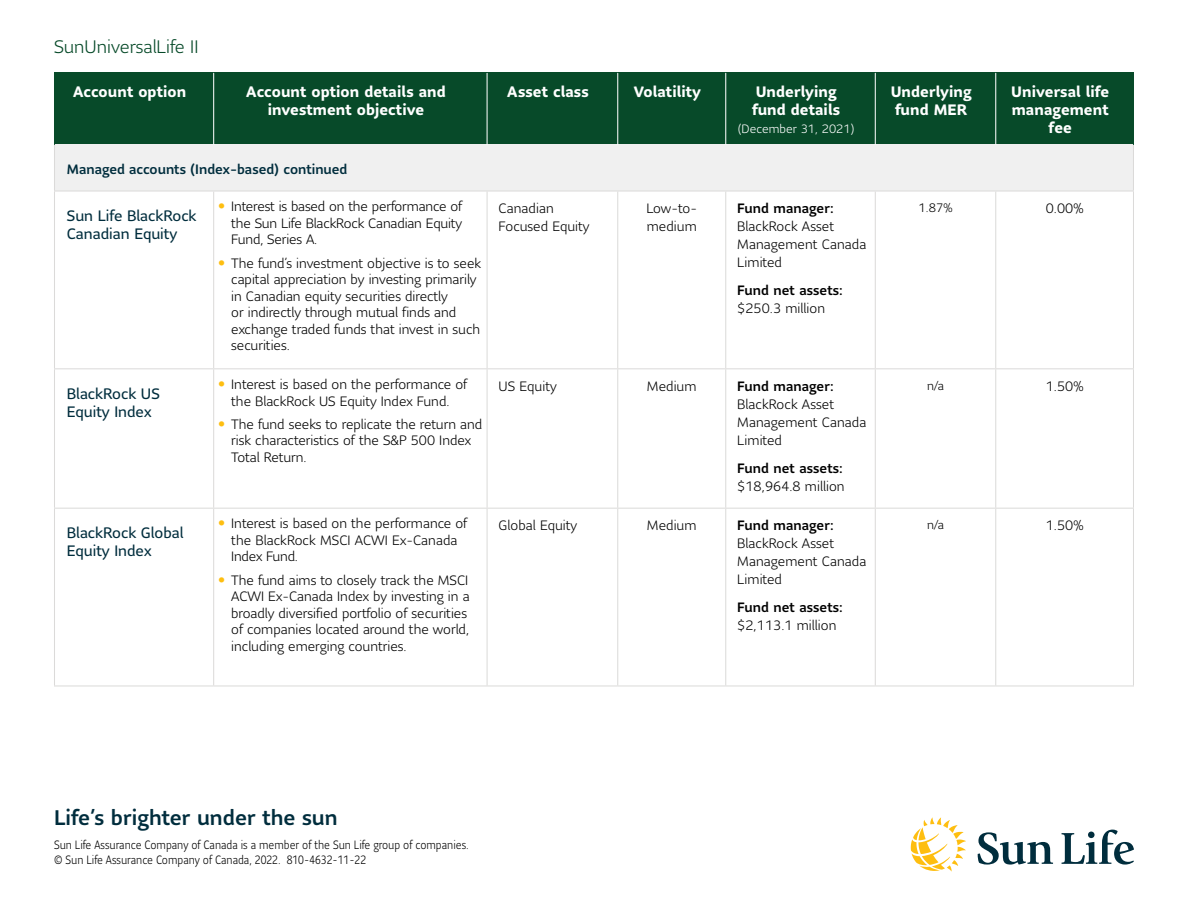
<style>
.page{position:relative;width:1188px;height:918px;background:#fff}
.page>*{position:absolute;margin:0;border:0;box-sizing:border-box;transform-origin:0 0}
.t1{font:500 21px "Sun Life Sans";color:#002d3d}
.t2{font:300 18px "Sun Life Sans";color:#074a29}
.t3{font:700 15px/18px "Sun Life Sans";letter-spacing:.005em;color:#fff;text-align:center}
.t4{font:15px/18px "Sun Life Sans";color:#002d3d}
.t5{font:300 13.5px/16.5px "Sun Life Sans";color:#000}
.t6{font:500 13.5px "Sun Life Sans";letter-spacing:.005em;color:#000}
.t7{font:500 13.5px "Sun Life Sans";color:#002d3d}
.t8{font:300 12.15px "Sun Life Sans";color:#000}
.t9{font:300 12px/15px "Sun Life Sans Condensed";color:#000}
.t10{font:300 12px "Sun Life Sans";letter-spacing:.005em;color:#fff}
.s1{font-size:15px;color:#febe10}
</style>
<div class="page">
<div style="left:55px;top:73px;width:1078px;height:72px;background:#074a29"></div>
<div style="left:55px;top:145px;width:1078px;height:46px;background:#f0f0f0"></div>
<hr style="left:54px;top:145px;width:1px;height:46px;background:#dbdad9">
<hr style="left:1133px;top:145px;width:1px;height:46px;background:#dbdad9">
<hr style="left:54px;top:191px;width:160px;height:1px;background:#dbdad9">
<hr style="left:54px;top:192px;width:1px;height:176px;background:#dbdad9">
<hr style="left:214px;top:191px;width:273px;height:1px;background:#dbdad9">
<hr style="left:213px;top:192px;width:1px;height:176px;background:#dbdad9">
<hr style="left:487px;top:191px;width:131px;height:1px;background:#dbdad9">
<hr style="left:487px;top:192px;width:1px;height:176px;background:#dbdad9">
<hr style="left:618px;top:191px;width:108px;height:1px;background:#dbdad9">
<hr style="left:617px;top:192px;width:1px;height:176px;background:#dbdad9">
<hr style="left:726px;top:191px;width:149px;height:1px;background:#dbdad9">
<hr style="left:725px;top:192px;width:1px;height:176px;background:#dbdad9">
<hr style="left:875px;top:191px;width:121px;height:1px;background:#dbdad9">
<hr style="left:875px;top:192px;width:1px;height:176px;background:#dbdad9">
<hr style="left:996px;top:191px;width:138px;height:1px;background:#dbdad9">
<hr style="left:995px;top:192px;width:1px;height:176px;background:#dbdad9">
<hr style="left:1133px;top:192px;width:1px;height:176px;background:#dbdad9">
<hr style="left:54px;top:368px;width:160px;height:1px;background:#dbdad9">
<hr style="left:54px;top:369px;width:1px;height:139px;background:#dbdad9">
<hr style="left:214px;top:368px;width:273px;height:1px;background:#dbdad9">
<hr style="left:213px;top:369px;width:1px;height:139px;background:#dbdad9">
<hr style="left:487px;top:368px;width:131px;height:1px;background:#dbdad9">
<hr style="left:487px;top:369px;width:1px;height:139px;background:#dbdad9">
<hr style="left:618px;top:368px;width:108px;height:1px;background:#dbdad9">
<hr style="left:617px;top:369px;width:1px;height:139px;background:#dbdad9">
<hr style="left:726px;top:368px;width:149px;height:1px;background:#dbdad9">
<hr style="left:725px;top:369px;width:1px;height:139px;background:#dbdad9">
<hr style="left:875px;top:368px;width:121px;height:1px;background:#dbdad9">
<hr style="left:875px;top:369px;width:1px;height:139px;background:#dbdad9">
<hr style="left:996px;top:368px;width:138px;height:1px;background:#dbdad9">
<hr style="left:995px;top:369px;width:1px;height:139px;background:#dbdad9">
<hr style="left:1133px;top:369px;width:1px;height:139px;background:#dbdad9">
<hr style="left:54px;top:508px;width:160px;height:1px;background:#dbdad9">
<hr style="left:54px;top:509px;width:1px;height:176px;background:#dbdad9">
<hr style="left:214px;top:508px;width:273px;height:1px;background:#dbdad9">
<hr style="left:213px;top:509px;width:1px;height:176px;background:#dbdad9">
<hr style="left:487px;top:508px;width:131px;height:1px;background:#dbdad9">
<hr style="left:487px;top:509px;width:1px;height:176px;background:#dbdad9">
<hr style="left:618px;top:508px;width:108px;height:1px;background:#dbdad9">
<hr style="left:617px;top:509px;width:1px;height:176px;background:#dbdad9">
<hr style="left:726px;top:508px;width:149px;height:1px;background:#dbdad9">
<hr style="left:725px;top:509px;width:1px;height:176px;background:#dbdad9">
<hr style="left:875px;top:508px;width:121px;height:1px;background:#dbdad9">
<hr style="left:875px;top:509px;width:1px;height:176px;background:#dbdad9">
<hr style="left:996px;top:508px;width:138px;height:1px;background:#dbdad9">
<hr style="left:995px;top:509px;width:1px;height:176px;background:#dbdad9">
<hr style="left:1133px;top:509px;width:1px;height:176px;background:#dbdad9">
<hr style="left:54px;top:685px;width:160px;height:1px;background:#dbdad9">
<hr style="left:214px;top:685px;width:273px;height:1px;background:#dbdad9">
<hr style="left:487px;top:685px;width:131px;height:1px;background:#dbdad9">
<hr style="left:618px;top:685px;width:108px;height:1px;background:#dbdad9">
<hr style="left:726px;top:685px;width:149px;height:1px;background:#dbdad9">
<hr style="left:875px;top:685px;width:121px;height:1px;background:#dbdad9">
<hr style="left:996px;top:685px;width:138px;height:1px;background:#dbdad9">
<hr style="left:213px;top:73px;width:1px;height:72px;background:#fff">
<hr style="left:487px;top:73px;width:1px;height:72px;background:#fff">
<hr style="left:617px;top:73px;width:1px;height:72px;background:#fff">
<hr style="left:725px;top:73px;width:1px;height:72px;background:#fff">
<hr style="left:875px;top:73px;width:1px;height:72px;background:#fff">
<hr style="left:995px;top:73px;width:1px;height:72px;background:#fff">
<hr style="left:54px;top:72px;width:160px;height:1px;background:#074a29">
<hr style="left:54px;top:73px;width:1px;height:72px;background:#074a29">
<hr style="left:214px;top:72px;width:273px;height:1px;background:#074a29">
<hr style="left:487px;top:72px;width:131px;height:1px;background:#074a29">
<hr style="left:618px;top:72px;width:108px;height:1px;background:#074a29">
<hr style="left:726px;top:72px;width:149px;height:1px;background:#074a29">
<hr style="left:875px;top:72px;width:121px;height:1px;background:#074a29">
<hr style="left:996px;top:72px;width:138px;height:1px;background:#074a29">
<hr style="left:1133px;top:73px;width:1px;height:72px;background:#074a29">
<svg style="left:978px;top:832px;width:75px;height:33px"></svg>
<svg style="left:1062px;top:830px;width:72px;height:35px"></svg>
<svg style="left:911px;top:818px;width:55px;height:53px"></svg>
<h2 class="t2" style="left:54px;top:34px;width:146px">SunUniversalLife II</h2>
<p class="t3" style="left:73px;top:83px;width:115px">Account option</p>
<p class="t3" style="left:246px;top:83px;width:201px">Account option details and investment objective</p>
<p class="t3" style="left:507px;top:83px;width:83px">Asset class</p>
<p class="t3" style="left:634px;top:83px;width:69px">Volatility</p>
<p class="t3" style="left:752px;top:83px;width:90px;text-align:left">Underlying fund details</p>
<p class="t10" style="left:738px;top:121px;width:118px">(December 31, 2021)</p>
<p class="t7" style="left:67px;top:160px;width:282px">Managed accounts (Index-based) continued</p>
<p class="t4" style="left:67px;top:206px;width:131px">Sun Life BlackRock<br>Canadian Equity</p>
<p class="t5" style="left:231px;top:198px;width:233px;text-align:justify;text-indent:-14px"><span class="s1">•</span> Interest is based on the performance of the Sun Life BlackRock Canadian Equity Fund, Series A.</p>
<p class="t5" style="left:231px;top:254px;width:251px;text-indent:-14px"><span class="s1">•</span> The fund’s investment objective is to seek capital appreciation by investing primarily in Canadian equity securities directly<br>or indirectly through mutual finds and exchange traded funds that invest in such securities.</p>
<p class="t4" style="left:67px;top:384px;width:94px">BlackRock US<br>Equity Index</p>
<p class="t5" style="left:218px;top:376px;width:251px;text-align:center"><span class="s1">•</span> Interest is based on the performance of the BlackRock US Equity Index Fund.</p>
<p class="t5" style="left:231px;top:416px;width:253px;text-indent:-14px"><span class="s1">•</span> The fund seeks to replicate the return and risk characteristics of the S&amp;P 500 Index<br>Total Return.</p>
<p class="t4" style="left:67px;top:524px;width:118px">BlackRock Global<br>Equity Index</p>
<p class="t5" style="left:231px;top:515px;width:238px;text-indent:-14px"><span class="s1">•</span> Interest is based on the performance of the BlackRock MSCI ACWI Ex-Canada<br>Index Fund.</p>
<p class="t5" style="left:231px;top:571px;width:240px;text-indent:-14px"><span class="s1">•</span> The fund aims to closely track the MSCI ACWI Ex-Canada Index by investing in a broadly diversified portfolio of securities of companies located around the world, including emerging countries.</p>
<p class="t5" style="left:499px;top:199px;width:93px;line-height:18px">Canadian<br>Focused Equity</p>
<p class="t5" style="left:646px;top:199px;width:52px;line-height:18px">Low-to&shy;medium</p>
<p class="t6" style="left:737px;top:199px;width:98px">Fund manager:</p>
<p class="t5" style="left:737px;top:217px;width:130px;line-height:18px">BlackRock Asset<br>Management Canada<br>Limited</p>
<p class="t6" style="left:737px;top:281px;width:107px">Fund net assets:</p>
<p class="t5" style="left:737px;top:300px;width:89px">$250.3 million</p>
<p class="t5" style="left:499px;top:377px;width:60px">US Equity</p>
<p class="t5" style="left:647px;top:377px;width:51px">Medium</p>
<p class="t6" style="left:737px;top:377px;width:98px">Fund manager:</p>
<p class="t5" style="left:737px;top:395px;width:130px;line-height:18px">BlackRock Asset<br>Management Canada<br>Limited</p>
<p class="t6" style="left:737px;top:459px;width:107px">Fund net assets:</p>
<p class="t5" style="left:737px;top:478px;width:109px">$18,964.8 million</p>
<p class="t5" style="left:499px;top:517px;width:80px">Global Equity</p>
<p class="t5" style="left:647px;top:517px;width:51px">Medium</p>
<p class="t6" style="left:737px;top:516px;width:98px">Fund manager:</p>
<p class="t5" style="left:737px;top:534px;width:130px;line-height:18px">BlackRock Asset<br>Management Canada<br>Limited</p>
<p class="t6" style="left:737px;top:598px;width:107px">Fund net assets:</p>
<p class="t5" style="left:737px;top:617px;width:101px">$2,113.1 million</p>
<p class="t3" style="left:891px;top:83px;width:82px;text-align:left">Underlying fund MER</p>
<p class="t3" style="left:1011px;top:83px;width:100px">Universal life management fee</p>
<p class="t8" style="left:918px;top:199px;width:36px">1.87%</p>
<p class="t5" style="left:1046px;top:199px;width:39px">0.00%</p>
<p class="t8" style="left:927px;top:377px;width:18px">n/a</p>
<p class="t5" style="left:1046px;top:377px;width:39px">1.50%</p>
<p class="t8" style="left:927px;top:517px;width:18px">n/a</p>
<p class="t5" style="left:1046px;top:517px;width:39px">1.50%</p>
<h1 class="t1" style="left:54px;top:803px;width:285px">Life’s brighter under the sun</h1>
<p class="t9" style="left:54px;top:837px;width:416px">Sun Life Assurance Company of Canada is a member of the Sun Life group of companies. © Sun Life Assurance Company of Canada, 2022. 810-4632-11-22</p>
</div>
